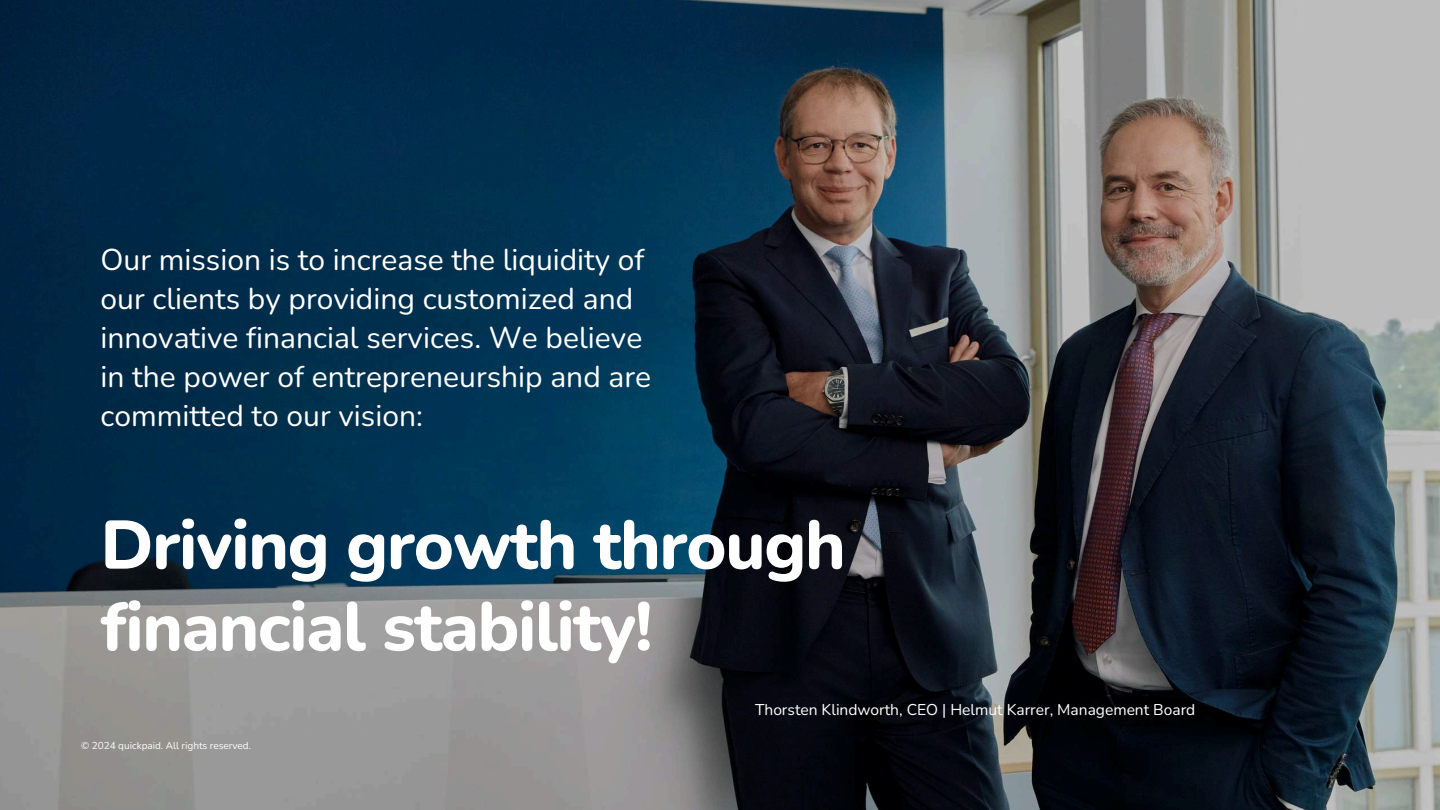
<style>
.page{position:relative;width:1440px;height:810px;background:#fff}
.page>*{position:absolute;margin:0;border:0;box-sizing:border-box;transform-origin:0 0}
.t1{font:800 68.5px/81.8px "Nunito";letter-spacing:-.02em;color:#fff}
.t2{font:30px/39px "Nunito";color:#fff}
.t3{font:15.6px "Nunito";color:#fff}
.t4{font:10px "Nunito";color:#fff}
</style>
<div class="page">
<img style="left:0;top:0;width:1440px;height:810px">
<p class="t2" style="left:101px;top:239px;width:552px">Our mission is to increase the liquidity of our clients by providing customized and innovative financial services. We believe in the power of entrepreneurship and are committed to our vision:</p>
<h1 class="t1" style="left:101px;top:502px;width:747px">Driving growth through financial stability!</h1>
<p class="t3" style="left:755px;top:698px;width:442px">Thorsten Klindworth, CEO | Helmut Karrer, Management Board</p>
<p class="t4" style="left:81px;top:739px;width:172px">© 2024 quickpaid. All rights reserved.</p>
</div>
